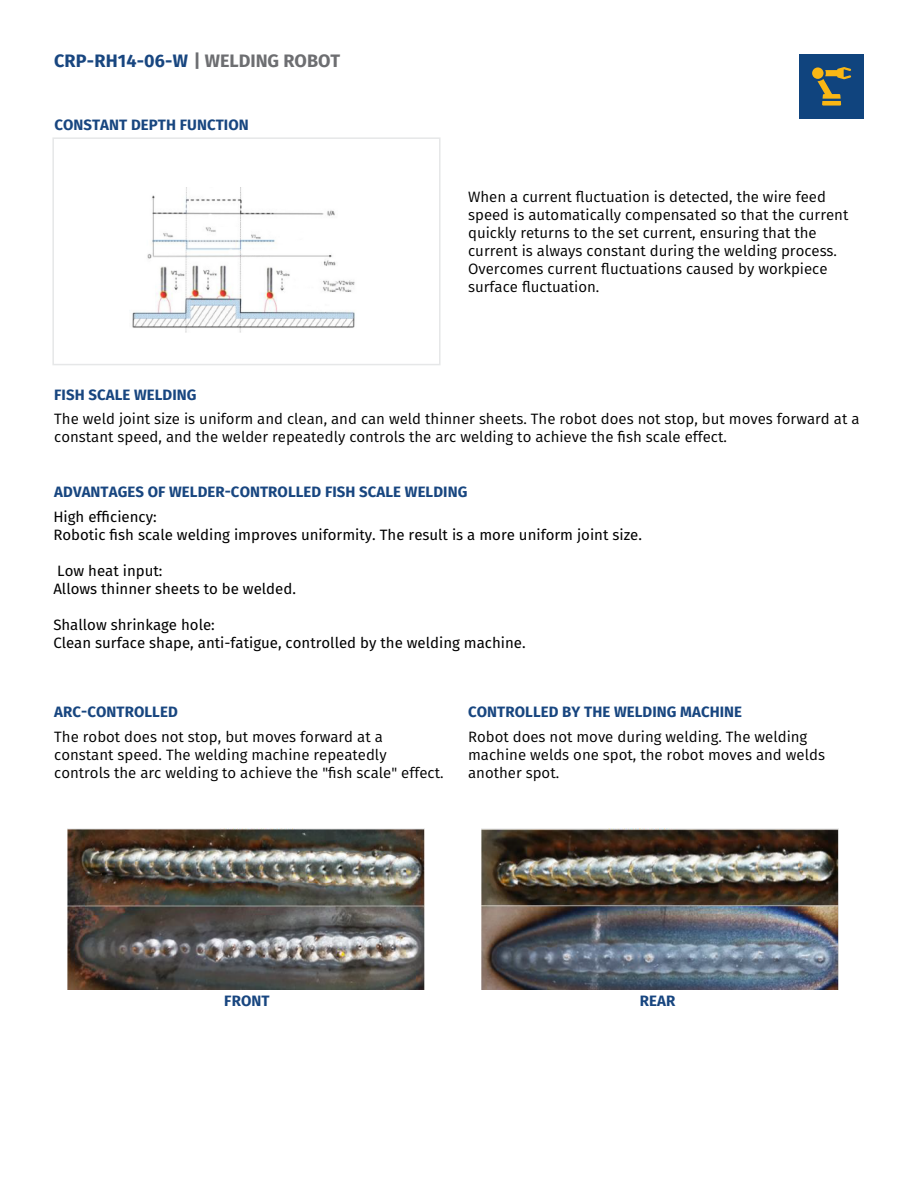
<style>
.page{position:relative;width:918px;height:1188px;background:#fff}
.page>*{position:absolute;margin:0;border:0;box-sizing:border-box;transform-origin:0 0}
.t1{font:700 18px "Fira Sans";color:#184680}
.t2{font:15px/18px "Fira Sans";color:#000}
.t3{font:15px/18px "Fira Sans";color:#000}
.t4{font:700 15px "Fira Sans";letter-spacing:.005em;color:#184680}
.s1{color:#6d6e71}
</style>
<div class="page">
<div style="left:52px;top:137px;width:389px;height:228px;border:2px solid #e6e7e8"></div>
<img style="left:132px;top:188px;width:223px;height:145px">
<div style="left:799px;top:54px;width:65px;height:65px;background:#10447e"></div>
<div style="left:812px;top:67px;width:12px;height:12px;background:#fab714;border-radius:50%"></div>
<svg style="left:817px;top:67px;width:34px;height:39px"></svg>
<img style="left:68px;top:828px;width:357px;height:161px">
<img style="left:482px;top:828px;width:357px;height:161px">
<p class="t1" style="left:54px;top:46px;width:288px">CRP-RH14-06-W <span class="s1">| WELDING ROBOT</span></p>
<p class="t4" style="left:54px;top:112px;width:196px">CONSTANT DEPTH FUNCTION</p>
<p class="t2" style="left:468px;top:187px;width:382px">When a current fluctuation is detected, the wire feed speed is automatically compensated so that the current quickly returns to the set current, ensuring that the current is always constant during the welding process.<br>Overcomes current fluctuations caused by workpiece surface fluctuation.</p>
<p class="t4" style="left:54px;top:382px;width:144px">FISH SCALE WELDING</p>
<p class="t2" style="left:54px;top:409px;width:807px">The weld joint size is uniform and clean, and can weld thinner sheets. The robot does not stop, but moves forward at a constant speed, and the welder repeatedly controls the arc welding to achieve the fish scale effect.</p>
<p class="t4" style="left:54px;top:479px;width:415px">ADVANTAGES OF WELDER-CONTROLLED FISH SCALE WELDING</p>
<p class="t3" style="left:53px;top:508px;width:590px">High efficiency:<br>Robotic fish scale welding improves uniformity. The result is a more uniform joint size.</p>
<p class="t3" style="left:53px;top:562px;width:244px">Low heat input:<br>Allows thinner sheets to be welded.</p>
<p class="t3" style="left:53px;top:616px;width:474px">Shallow shrinkage hole:<br>Clean surface shape, anti-fatigue, controlled by the welding machine.</p>
<p class="t4" style="left:54px;top:700px;width:125px">ARC-CONTROLLED</p>
<p class="t2" style="left:54px;top:727px;width:391px">The robot does not stop, but moves forward at a constant speed. The welding machine repeatedly controls the arc welding to achieve the "fish scale" effect.</p>
<p class="t4" style="left:468px;top:700px;width:276px">CONTROLLED BY THE WELDING MACHINE</p>
<p class="t2" style="left:468px;top:727px;width:358px">Robot does not move during welding. The welding machine welds one spot, the robot moves and welds another spot.</p>
<p class="t4" style="left:224px;top:988px;width:47px">FRONT</p>
<p class="t4" style="left:640px;top:988px;width:37px">REAR</p>
</div>
